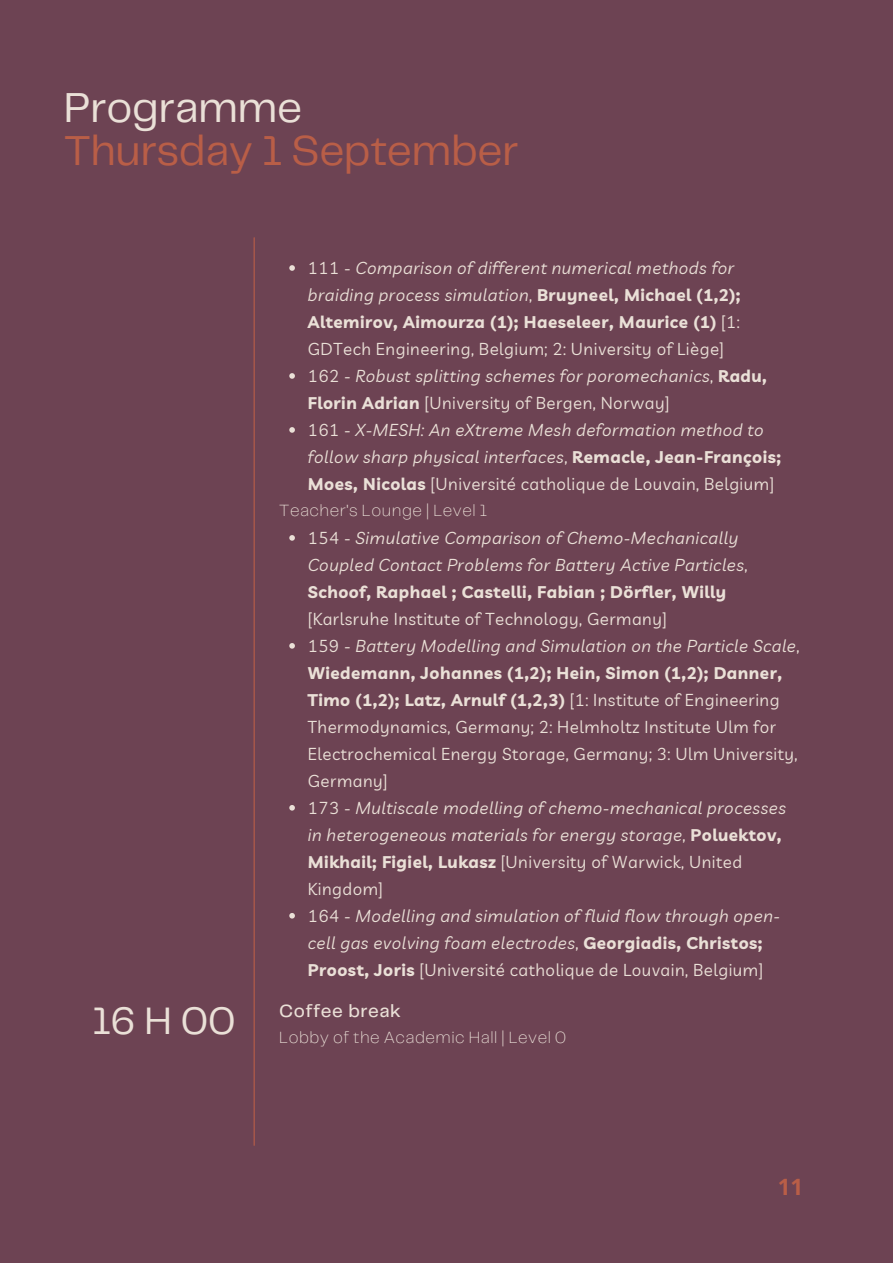
<style>
.page{position:relative;width:893px;height:1264px;background:#fff}
.page>*{position:absolute;margin:0;border:0;box-sizing:border-box;transform-origin:0 0}
.t1{font:43.5px "Telegraf";letter-spacing:-.01em;color:#b95e47}
.t2{font:43.5px "Telegraf";letter-spacing:-.01em;color:#eae0d7}
.t3{font:39.75px "Telegraf";color:#eae0d7}
.t4{font:700 22.5px "Open Sans";color:#b95e47}
.t5{font:500 18.3px "Telegraf";letter-spacing:.03em;color:#eae0d7}
.t6{font:16.8px/27px "Livvic";letter-spacing:.03em;color:#eae0d7}
.t7{font:italic 16.8px/27px "Livvic";letter-spacing:.03em;color:#eae0d7}
.t8{font:200 16.8px "Telegraf";letter-spacing:.03em;color:#eae0d7}
.s1{font-style:normal}
.s2{font-weight:700;font-style:normal}
.s3{font-style:italic}
.s4{font-weight:700}
</style>
<div class="page">
<div style="left:0;top:0;width:892px;height:1262px;background:#6d4353"></div>
<hr style="left:253px;top:238px;width:2px;height:907px;background:#b95e47">
<svg style="left:289px;top:265px;width:6px;height:6px"></svg>
<svg style="left:289px;top:373px;width:6px;height:6px"></svg>
<svg style="left:289px;top:427px;width:6px;height:6px"></svg>
<svg style="left:289px;top:535px;width:6px;height:5px"></svg>
<svg style="left:289px;top:643px;width:6px;height:5px"></svg>
<svg style="left:289px;top:805px;width:6px;height:5px"></svg>
<svg style="left:289px;top:913px;width:6px;height:5px"></svg>
<h1 class="t2" style="left:64px;top:89px;width:240px">Programme</h1>
<h1 class="t1" style="left:64px;top:132px;width:456px">Thursday 1 September</h1>
<h2 class="t3" style="left:92px;top:1004px;width:145px">16 H 00</h2>
<p class="t7" style="left:308px;top:254px;width:474px"><span class="s1">111 -</span> Comparison of different numerical methods for braiding process simulation<span class="s1">,</span> <span class="s2">Bruyneel, Michael (1,2); Altemirov, Aimourza (1); Haeseleer, Maurice (1)</span> <span class="s1">[1:<br>GDTech Engineering, Belgium; 2: University of Liège]<br>162 -</span> Robust splitting schemes for poromechanics<span class="s1">,</span> <span class="s2">Radu, Florin Adrian</span> <span class="s1">[University of Bergen, Norway]<br>161 -</span> X-MESH: An eXtreme Mesh deformation method to follow sharp physical interfaces<span class="s1">,</span> <span class="s2">Remacle, Jean-François; Moes, Nicolas</span> <span class="s1">[Université catholique de Louvain, Belgium]</span></p>
<p class="t7" style="left:308px;top:524px;width:441px"><span class="s1">154 -</span> Simulative Comparison of Chemo-Mechanically<br>Coupled Contact Problems for Battery Active Particles<span class="s1">,<br></span><span class="s2">Schoof, Raphael ; Castelli, Fabian ; Dörfler, Willy</span></p>
<p class="t6" style="left:308px;top:605px;width:493px">[Karlsruhe Institute of Technology, Germany]<br>159 - <span class="s3">Battery Modelling and Simulation on the Particle Scale</span>, <span class="s4">Wiedemann, Johannes (1,2); Hein, Simon (1,2); Danner, Timo (1,2); Latz, Arnulf (1,2,3)</span> [1: Institute of Engineering Thermodynamics, Germany; 2: Helmholtz Institute Ulm for Electrochemical Energy Storage, Germany; 3: Ulm University, Germany]<br>173 - <span class="s3">Multiscale modelling of chemo-mechanical processes in heterogeneous materials for energy storage</span>, <span class="s4">Poluektov, Mikhail; Figiel, Lukasz</span> [University of Warwick, United Kingdom]<br>164 - <span class="s3">Modelling and simulation of fluid flow through open&shy;cell gas evolving foam electrodes</span>, <span class="s4">Georgiadis, Christos; Proost, Joris</span> [Université catholique de Louvain, Belgium]</p>
<p class="t8" style="left:279px;top:503px;width:209px">Teacher's Lounge | Level 1</p>
<p class="t5" style="left:279px;top:1003px;width:123px">Coffee break</p>
<p class="t8" style="left:279px;top:1029px;width:288px">Lobby of the Academic Hall | Level 0</p>
<h3 class="t4" style="left:777px;top:1170px;width:27px">11</h3>
</div>
